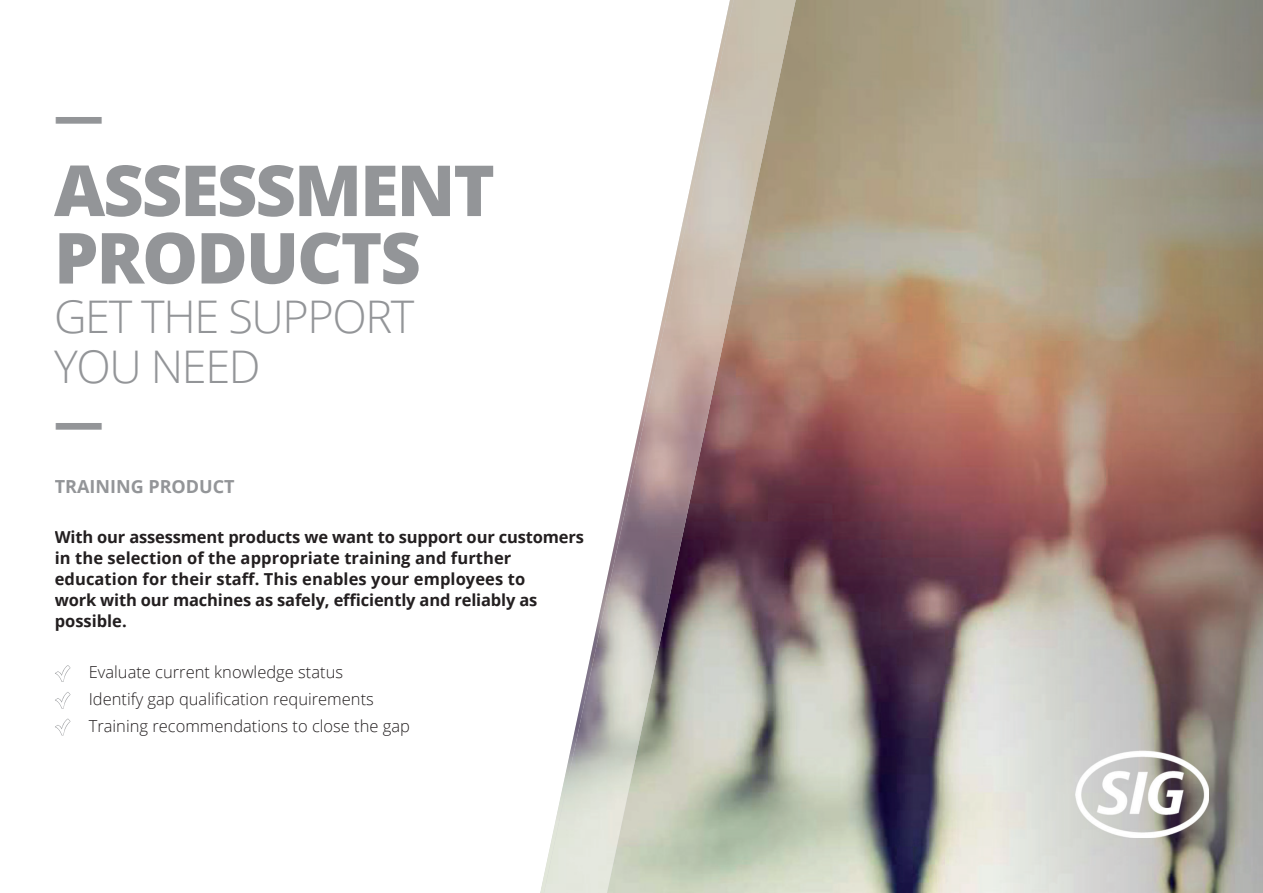
<style>
.page{position:relative;width:1263px;height:893px;background:#fff}
.page>*{position:absolute;margin:0;border:0;box-sizing:border-box;transform-origin:0 0}
.t1{font:800 70.5px/67.5px "Open Sans";letter-spacing:-.03em;color:#939598}
.t2{font:800 49.5px "Open Sans";color:#939598}
.t3{font:300 45px/49.5px "Open Sans";letter-spacing:-.03em;color:#939598}
.t4{font:700 18px "Open Sans";color:#939598}
.t5{font:700 16.5px/21px "Open Sans";color:#231f20}
.t6{font:300 16.5px/26.7px "Open Sans";color:#231f20}
</style>
<div class="page">
<img style="left:796px;top:0;width:467px;height:893px">
<img style="left:626px;top:0;width:170px;height:893px">
<svg style="left:55px;top:490px;width:571px;height:403px"></svg>
<img style="left:1076px;top:750px;width:133px;height:88px">
<h2 class="t2" style="left:54px;top:78px;width:51px">—</h2>
<h1 class="t1" style="left:54px;top:153px;width:442px">ASSESSMENT<br>PRODUCTS</h1>
<h3 class="t3" style="left:54px;top:291px;width:362px">GET THE SUPPORT<br>YOU NEED</h3>
<h2 class="t2" style="left:54px;top:384px;width:51px">—</h2>
<p class="t4" style="left:55px;top:474px;width:181px">TRAINING PRODUCT</p>
<p class="t5" style="left:55px;top:526px;width:531px">With our assessment products we want to support our customers in the selection of the appropriate training and further education for their staff. This enables your employees to<br>work with our machines as safely, efficiently and reliably as possible.</p>
<p class="t6" style="left:89px;top:658px;width:323px">Evaluate current knowledge status<br>Identify gap qualification requirements<br>Training recommendations to close the gap</p>
</div>
